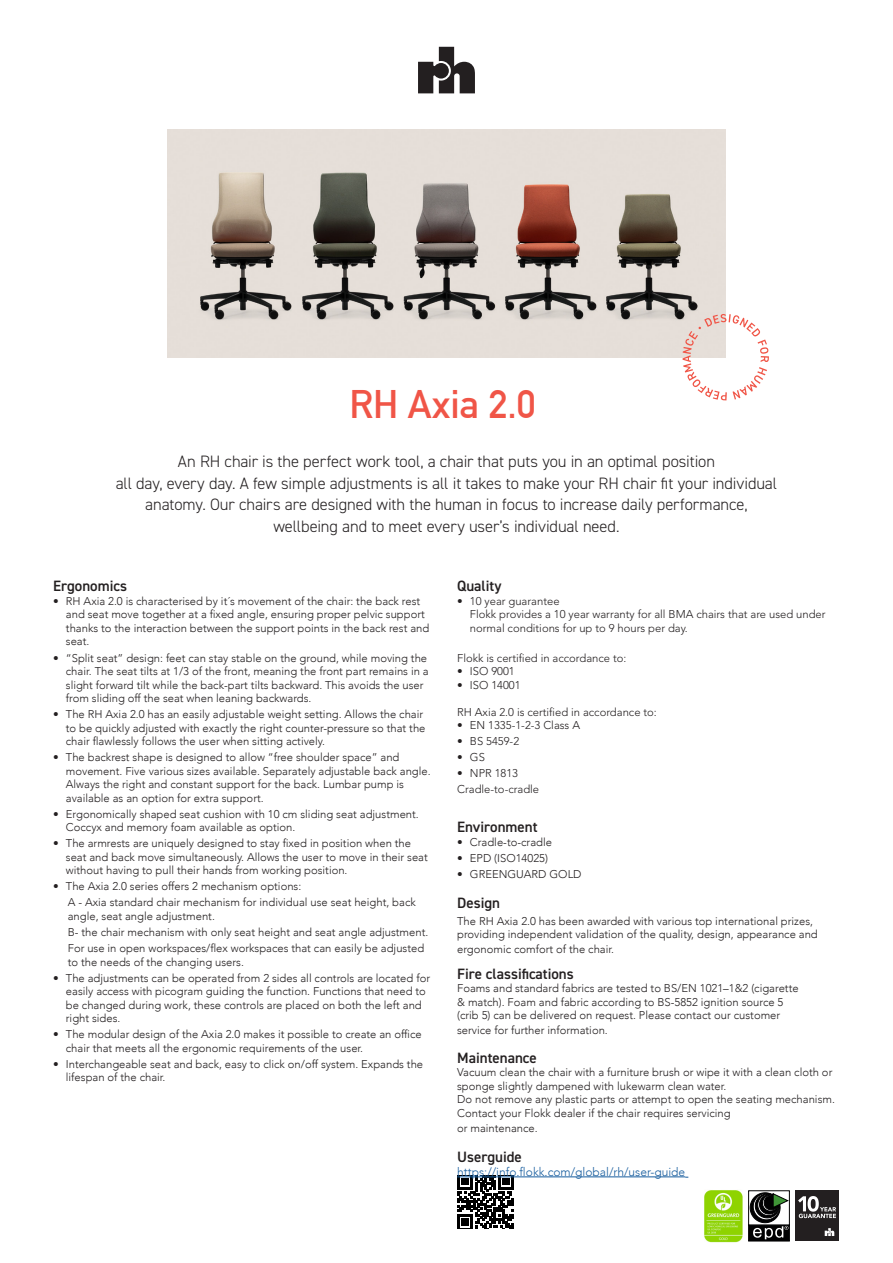
<style>
.page{position:relative;width:893px;height:1263px;background:#fff}
.page>*{position:absolute;margin:0;border:0;box-sizing:border-box;transform-origin:0 0}
.RH_Head_1{font:700 39px "DIN Alternate";color:#f05547}
.RH__Headline_Small{font:300 16.5px/21.8px "DIN2014";letter-spacing:-.005em;color:#231f20;text-align:center}
.RH__Headline_Small-2{font:600 15px "DIN2014";color:#231f20}
.Brød{font:600 15px "DIN2014";color:#231f20}
.Bullet{font:600 15px "DIN2014";color:#231f20}
.Brød-2{font:300 12px "Avenir";color:#175d9e}
.Brød-3{font:300 11.25px/13.5px "Avenir";color:#231f20}
.Bullet-2{font:300 11.25px/13.5px "Avenir";color:#231f20}
.Brød-4{font:300 11.25px/13.5px "Avenir LT Std";color:#231f20}
.RH__Headline_Small-3{font:300 11.25px "Avenir LT Std";color:#231f20}
</style>
<div class="page">
<img style="left:167px;top:129px;width:559px;height:228px">
<div style="left:748px;top:1191px;width:41px;height:34px;border:1px solid #000001"></div>
<div style="left:748px;top:1225px;width:41px;height:16px;border:1px solid #000001"></div>
<svg style="left:749px;top:1192px;width:39px;height:47px"></svg>
<svg style="left:418px;top:47px;width:57px;height:46px"></svg>
<div style="left:795px;top:1190px;width:44px;height:51px;background:#231f20"></div>
<svg style="left:825px;top:1228px;width:9px;height:8px"></svg>
<svg style="left:798px;top:1196px;width:38px;height:22px"></svg>
<svg style="left:682px;top:314px;width:87px;height:86px"></svg>
<img style="left:704px;top:1190px;width:39px;height:52px">
<svg style="left:457px;top:1175px;width:57px;height:54px"></svg>
<hr style="left:457px;top:1176px;width:228px;height:1px;background:#175d9e">
<p class="RH_Head_1" style="left:349px;top:374px;width:187px">RH Axia 2.0</p>
<p class="RH__Headline_Small" style="left:178px;top:450px;width:539px">An RH chair is the perfect work tool, a chair that puts you in an optimal position</p>
<p class="RH__Headline_Small" style="left:116px;top:472px;width:663px">all day, every day. A few simple adjustments is all it takes to make your RH chair fit your individual anatomy. Our chairs are designed with the human in focus to increase daily performance, wellbeing and to meet every user’s individual need.</p>
<p class="RH__Headline_Small-2" style="left:53px;top:576px;width:75px">Ergonomics</p>
<p class="Brød-3" style="left:66px;top:594px;width:365px;text-indent:-13px">• RH Axia 2.0 is characterised by it´s movement of the chair: the back rest and seat move together at a fixed angle, ensuring proper pelvic support thanks to the interaction between the support points in the back rest and seat.</p>
<p class="Brød-3" style="left:66px;top:651px;width:364px;text-indent:-13px">• “Split seat” design: feet can stay stable on the ground, while moving the chair. The seat tilts at 1/3 of the front, meaning the front part remains in a slight forward tilt while the back-part tilts backward. This avoids the user from sliding off the seat when leaning backwards.</p>
<p class="Brød-3" style="left:66px;top:707px;width:361px;text-indent:-13px">• The RH Axia 2.0 has an easily adjustable weight setting. Allows the chair to be quickly adjusted with exactly the right counter-pressure so that the chair flawlessly follows the user when sitting actively.</p>
<p class="Brød-3" style="left:66px;top:750px;width:366px;text-indent:-13px">• The backrest shape is designed to allow “free shoulder space” and movement. Five various sizes available. Separately adjustable back angle.<br>Always the right and constant support for the back. Lumbar pump is available as an option for extra support.</p>
<p class="Brød-3" style="left:66px;top:807px;width:354px;text-indent:-13px">• Ergonomically shaped seat cushion with 10 cm sliding seat adjustment.<br>Coccyx and memory foam available as option.</p>
<p class="Brød-3" style="left:66px;top:837px;width:363px;text-indent:-13px">• The armrests are uniquely designed to stay fixed in position when the seat and back move simultaneously. Allows the user to move in their seat without having to pull their hands from working position.</p>
<p class="Brød-3" style="left:53px;top:880px;width:250px">• The Axia 2.0 series offers 2 mechanism options:</p>
<p class="Bullet-2" style="left:68px;top:896px;width:350px">A - Axia standard chair mechanism for individual use seat height, back angle, seat angle adjustment.</p>
<p class="Bullet-2" style="left:68px;top:925px;width:362px">B- the chair mechanism with only seat height and seat angle adjustment.</p>
<p class="Bullet-2" style="left:68px;top:941px;width:358px">For use in open workspaces/flex workspaces that can easily be adjusted to the needs of the changing users.</p>
<p class="Brød-3" style="left:66px;top:971px;width:366px;text-indent:-13px">• The adjustments can be operated from 2 sides all controls are located for easily access with picogram guiding the function. Functions that need to be changed during work, these controls are placed on both the left and right sides.</p>
<p class="Brød-3" style="left:66px;top:1027px;width:357px;text-indent:-13px">• The modular design of the Axia 2.0 makes it possible to create an office chair that meets all the ergonomic requirements of the user.</p>
<p class="Brød-3" style="left:66px;top:1057px;width:359px;text-indent:-13px">• Interchangeable seat and back, easy to click on/off system. Expands the lifespan of the chair.</p>
<p class="RH__Headline_Small-2" style="left:457px;top:576px;width:46px">Quality</p>
<p class="Brød-4" style="left:470px;top:594px;width:357px;text-indent:-13px">• 10 year guarantee<br>Flokk provides a 10 year warranty for all BMA chairs that are used under normal conditions for up to 9 hours per day.</p>
<p class="Brød-4" style="left:457px;top:651px;width:171px">Flokk is certified in accordance to:</p>
<p class="Brød-4" style="left:457px;top:664px;width:59px">• ISO 9001</p>
<p class="Brød-4" style="left:457px;top:678px;width:65px">• ISO 14001</p>
<p class="Brød-4" style="left:457px;top:705px;width:201px">RH Axia 2.0 is certified in accordance to:</p>
<p class="Brød-4" style="left:457px;top:718px;width:124px">• EN 1335-1-2-3 Class A</p>
<p class="Brød-4" style="left:457px;top:734px;width:64px">• BS 5459-2</p>
<p class="Brød-4" style="left:457px;top:750px;width:29px">• GS</p>
<p class="Brød-4" style="left:457px;top:767px;width:62px">• NPR 1813</p>
<p class="RH__Headline_Small-3" style="left:457px;top:783px;width:84px">Cradle-to-cradle</p>
<p class="RH__Headline_Small-2" style="left:457px;top:817px;width:82px">Environment</p>
<p class="Brød-3" style="left:457px;top:835px;width:96px">• Cradle-to-cradle</p>
<p class="Brød-3" style="left:457px;top:851px;width:92px">• EPD (ISO14025)</p>
<p class="Brød-3" style="left:457px;top:867px;width:126px">• GREENGUARD GOLD</p>
<p class="Bullet" style="left:457px;top:893px;width:44px">Design</p>
<p class="Brød-3" style="left:457px;top:914px;width:362px">The RH Axia 2.0 has been awarded with various top international prizes, providing independent validation of the quality, design, appearance and</p>
<p class="Brød-3" style="left:457px;top:942px;width:158px">ergonomic comfort of the chair.</p>
<p class="RH__Headline_Small-2" style="left:457px;top:963px;width:118px">Fire classifications</p>
<p class="Brød-3" style="left:457px;top:981px;width:343px">Foams and standard fabrics are tested to BS/EN 1021–1&amp;2 (cigarette &amp; match). Foam and fabric according to BS-5852 ignition source 5 (crib 5) can be delivered on request. Please contact our customer</p>
<p class="Brød-3" style="left:457px;top:1023px;width:152px">service for further information.</p>
<p class="RH__Headline_Small-2" style="left:457px;top:1047px;width:81px">Maintenance</p>
<p class="Brød-3" style="left:457px;top:1065px;width:377px">Vacuum clean the chair with a furniture brush or wipe it with a clean cloth or sponge slightly dampened with lukewarm clean water.</p>
<p class="Brød-3" style="left:457px;top:1092px;width:379px">Do not remove any plastic parts or attempt to open the seating mechanism.</p>
<p class="Brød-3" style="left:457px;top:1105px;width:275px;line-height:15px">Contact your Flokk dealer if the chair requires servicing or maintenance.</p>
<p class="Brød" style="left:457px;top:1146px;width:66px">Userguide</p>
<p class="Brød-2" style="left:457px;top:1165px;width:230px">https://info.flokk.com/global/rh/user-guide</p>
</div>
